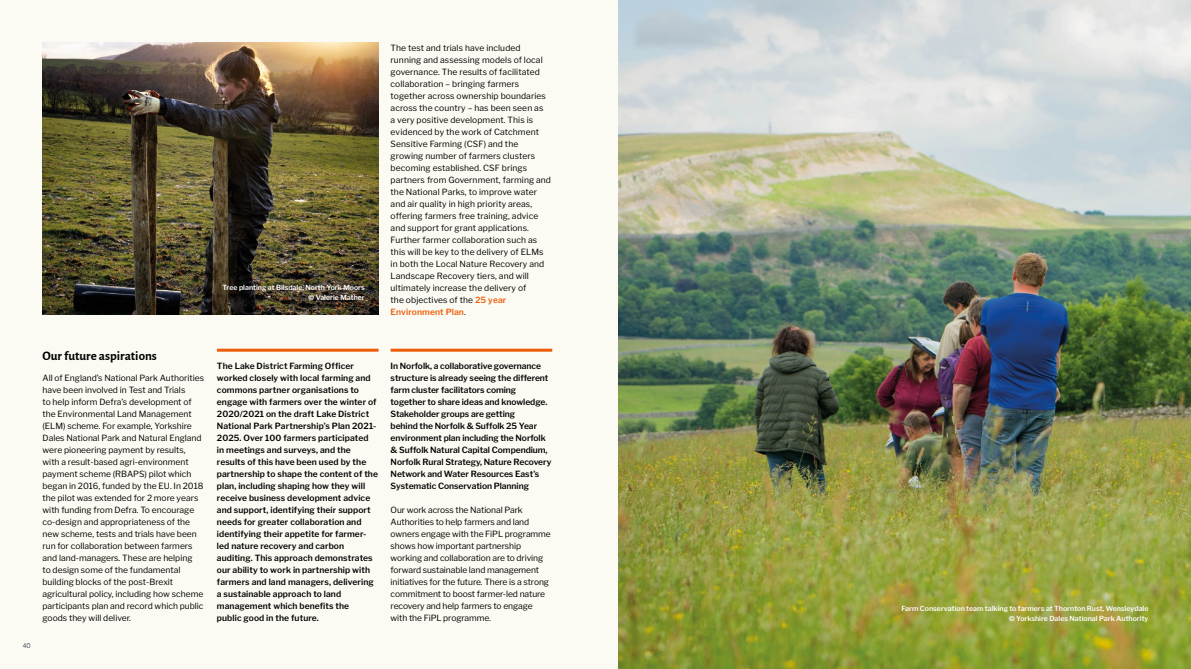
<style>
.page{position:relative;width:1191px;height:669px;background:#fff}
.page>*{position:absolute;margin:0;border:0;box-sizing:border-box;transform-origin:0 0}
.t1{font:700 13px "Alegreya Sans";color:#000}
.t2{font:8.5px/12px "Libre Franklin";color:#000}
.t3{font:600 8.5px/12px "Libre Franklin";letter-spacing:.01em;color:#000}
.t4{font:8px "Alegreya Sans";color:#3c404f}
.t5{font:600 7px/10px "Libre Franklin";color:#fff;text-align:right}
.s1{font-family:"Helvetica Neue";font-weight:700}
.s2{font-weight:600;color:#eb5d0b}
</style>
<div class="page">
<div style="left:0;top:0;width:618px;height:669px;background:#fcfbf3"></div>
<img style="left:43px;top:43px;width:335px;height:272px">
<hr style="left:217px;top:349px;width:161px;height:3px;background:#eb5d0b">
<hr style="left:390px;top:349px;width:162px;height:3px;background:#eb5d0b">
<img style="left:618px;top:0;width:573px;height:669px">
<p class="t5" style="left:222px;top:283px;width:144px">Tree planting at Bilsdale, North York Moors <span class="s1">©</span> Valerie Mather</p>
<p class="t2" style="left:390px;top:42px;width:162px">The test and trials have included running and assessing models of local governance. The results of facilitated collaboration – bringing farmers together across ownership boundaries across the country – has been seen as<br>a very positive development. This is evidenced by the work of Catchment Sensitive Farming (CSF) and the growing number of farmers clusters becoming established. CSF brings partners from Government, farming and the National Parks, to improve water and air quality in high priority areas, offering farmers free training, advice and support for grant applications.<br>Further farmer collaboration such as this will be key to the delivery of ELMs in both the Local Nature Recovery and Landscape Recovery tiers, and will ultimately increase the delivery of<br>the objectives of the <span class="s2">25 year Environment Plan</span>.</p>
<p class="t4" style="left:23px;top:640px;width:10px">40</p>
<h1 class="t1" style="left:43px;top:346px;width:116px">Our future aspirations</h1>
<p class="t2" style="left:43px;top:372px;width:163px">All of England’s National Park Authorities have been involved in Test and Trials<br>to help inform Defra’s development of the Environmental Land Management (ELM) scheme. For example, Yorkshire Dales National Park and Natural England were pioneering payment by results, with a result-based agri-environment payment scheme (RBAPS) pilot which began in 2016, funded by the EU. In 2018 the pilot was extended for 2 more years with funding from Defra. To encourage co-design and appropriateness of the new scheme, tests and trials have been run for collaboration between farmers and land-managers. These are helping<br>to design some of the fundamental building blocks of the post-Brexit agricultural policy, including how scheme participants plan and record which public goods they will deliver.</p>
<p class="t3" style="left:217px;top:360px;width:163px">The Lake District Farming Officer worked closely with local farming and commons partner organisations to engage with farmers over the winter of 2020/2021 on the draft Lake District National Park Partnership’s Plan 2021- 2025. Over 100 farmers participated<br>in meetings and surveys, and the results of this have been used by the partnership to shape the content of the plan, including shaping how they will receive business development advice and support, identifying their support needs for greater collaboration and identifying their appetite for farmer&shy;led nature recovery and carbon auditing. This approach demonstrates our ability to work in partnership with farmers and land managers, delivering a sustainable approach to land management which benefits the<br>public good in the future.</p>
<p class="t3" style="left:390px;top:360px;width:162px">In Norfolk, a collaborative governance structure is already seeing the different farm cluster facilitators coming together to share ideas and knowledge.<br>Stakeholder groups are getting<br>behind the Norfolk &amp; Suffolk 25 Year environment plan including the Norfolk &amp; Suffolk Natural Capital Compendium, Norfolk Rural Strategy, Nature Recovery Network and Water Resources East’s Systematic Conservation Planning</p>
<p class="t2" style="left:390px;top:504px;width:162px">Our work across the National Park Authorities to help farmers and land owners engage with the FiPL programme shows how important partnership working and collaboration are to driving forward sustainable land management initiatives for the future. There is a strong commitment to boost farmer-led nature recovery and help farmers to engage with the FiPL programme.</p>
<p class="t5" style="left:901px;top:603px;width:248px">Farm Conservation team talking to farmers at Thornton Rust, Wensleydale <span class="s1">©</span> Yorkshire Dales National Park Authority</p>
</div>
